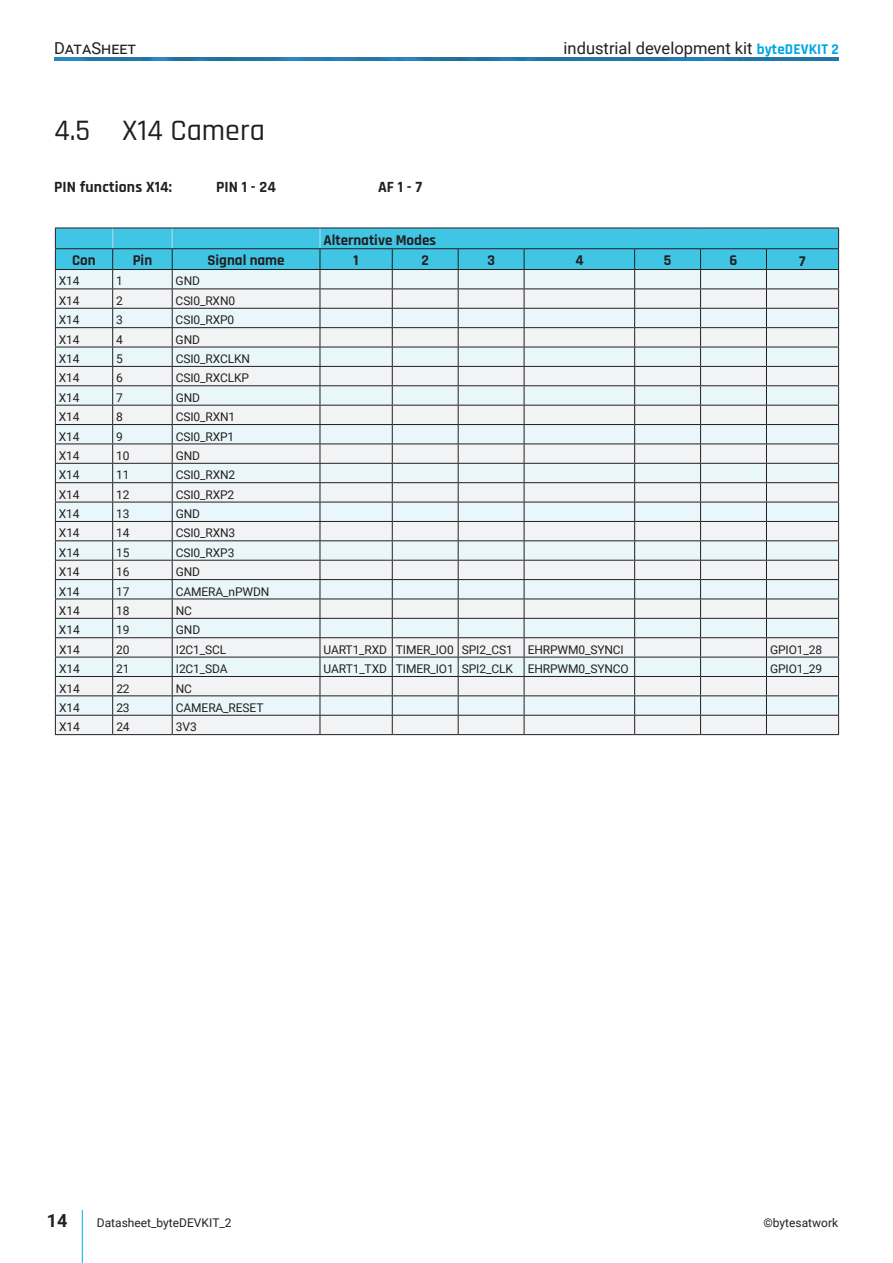
<style>
.page{position:relative;width:893px;height:1263px;background:#fff}
.page>*{position:absolute;margin:0;border:0;box-sizing:border-box;transform-origin:0 0}
.t1{font:500 30px "Rajdhani";color:#231f20}
.t2{font:700 18px "Roboto";color:#231f20}
.t3{font:16.5px "Roboto";color:#231f20}
.t4{font:700 15.75px "Rajdhani";letter-spacing:.01em;color:#231f20}
.t5{font:700 15px "Rajdhani";color:#231f20}
.t6{font:12px "Roboto";letter-spacing:-.01em;color:#231f20}
.s1{font-family:"Rajdhani";font-weight:700;font-size:15px;color:#00a6e5}
</style>
<div class="page">
<img style="left:54px;top:58px;width:785px;height:2px">
<hr style="left:82px;top:1210px;width:1px;height:53px;background:#00aeef">
<hr style="left:55px;top:734px;width:58px;height:1px;background:#231f20">
<hr style="left:113px;top:734px;width:59px;height:1px;background:#231f20">
<hr style="left:172px;top:734px;width:148px;height:1px;background:#231f20">
<hr style="left:320px;top:734px;width:72px;height:1px;background:#231f20">
<hr style="left:392px;top:734px;width:66px;height:1px;background:#231f20">
<hr style="left:458px;top:734px;width:66px;height:1px;background:#231f20">
<hr style="left:524px;top:734px;width:111px;height:1px;background:#231f20">
<hr style="left:635px;top:734px;width:66px;height:1px;background:#231f20">
<hr style="left:701px;top:734px;width:65px;height:1px;background:#231f20">
<hr style="left:766px;top:734px;width:73px;height:1px;background:#231f20">
<svg style="left:55px;top:228px;width:784px;height:506px"></svg>
<hr style="left:55px;top:269px;width:58px;height:1px;background:#231f20">
<hr style="left:113px;top:269px;width:59px;height:1px;background:#231f20">
<hr style="left:172px;top:269px;width:148px;height:1px;background:#231f20">
<hr style="left:320px;top:269px;width:72px;height:1px;background:#231f20">
<hr style="left:392px;top:269px;width:66px;height:1px;background:#231f20">
<hr style="left:458px;top:269px;width:66px;height:1px;background:#231f20">
<hr style="left:524px;top:269px;width:111px;height:1px;background:#231f20">
<hr style="left:635px;top:269px;width:66px;height:1px;background:#231f20">
<hr style="left:701px;top:269px;width:65px;height:1px;background:#231f20">
<hr style="left:766px;top:269px;width:73px;height:1px;background:#231f20">
<h3 class="t3" style="left:54px;top:37px;width:84px">DataSheet</h3>
<h3 class="t3" style="left:564px;top:37px;width:277px">industrial development kit <span class="s1">byteDEVKIT 2</span></h3>
<h1 class="t1" style="left:54px;top:113px;width:212px">4.5 X14 Camera</h1>
<h3 class="t4" style="left:54px;top:177px;width:119px">PIN functions X14:</h3>
<h3 class="t4" style="left:216px;top:177px;width:62px">PIN 1 - 24</h3>
<h3 class="t4" style="left:378px;top:177px;width:46px">AF 1 - 7</h3>
<p class="t5" style="left:323px;top:231px;width:114px">Alternative Modes</p>
<p class="t5" style="left:72px;top:251px;width:25px">Con</p>
<p class="t5" style="left:133px;top:251px;width:21px">Pin</p>
<p class="t5" style="left:207px;top:251px;width:79px">Signal name</p>
<p class="t5" style="left:354px;top:251px;width:7px">1</p>
<p class="t5" style="left:422px;top:251px;width:9px">2</p>
<p class="t5" style="left:487px;top:251px;width:9px">3</p>
<p class="t5" style="left:575px;top:251px;width:10px">4</p>
<p class="t5" style="left:664px;top:251px;width:9px">5</p>
<p class="t5" style="left:730px;top:251px;width:9px">6</p>
<p class="t5" style="left:799px;top:252px;width:8px">7</p>
<p class="t6" style="left:59px;top:273px;width:22px">X14</p>
<p class="t6" style="left:116px;top:273px;width:8px">1</p>
<p class="t6" style="left:176px;top:273px;width:26px">GND</p>
<p class="t6" style="left:59px;top:292px;width:22px">X14</p>
<p class="t6" style="left:116px;top:292px;width:8px">2</p>
<p class="t6" style="left:176px;top:292px;width:61px">CSI0_RXN0</p>
<p class="t6" style="left:59px;top:312px;width:22px">X14</p>
<p class="t6" style="left:116px;top:312px;width:8px">3</p>
<p class="t6" style="left:176px;top:312px;width:60px">CSI0_RXP0</p>
<p class="t6" style="left:59px;top:331px;width:22px">X14</p>
<p class="t6" style="left:116px;top:331px;width:8px">4</p>
<p class="t6" style="left:176px;top:331px;width:26px">GND</p>
<p class="t6" style="left:59px;top:350px;width:22px">X14</p>
<p class="t6" style="left:116px;top:350px;width:8px">5</p>
<p class="t6" style="left:176px;top:350px;width:76px">CSI0_RXCLKN</p>
<p class="t6" style="left:59px;top:370px;width:22px">X14</p>
<p class="t6" style="left:116px;top:370px;width:8px">6</p>
<p class="t6" style="left:176px;top:370px;width:75px">CSI0_RXCLKP</p>
<p class="t6" style="left:59px;top:389px;width:22px">X14</p>
<p class="t6" style="left:116px;top:389px;width:8px">7</p>
<p class="t6" style="left:176px;top:389px;width:26px">GND</p>
<p class="t6" style="left:59px;top:408px;width:22px">X14</p>
<p class="t6" style="left:116px;top:408px;width:8px">8</p>
<p class="t6" style="left:176px;top:408px;width:61px">CSI0_RXN1</p>
<p class="t6" style="left:59px;top:428px;width:22px">X14</p>
<p class="t6" style="left:116px;top:428px;width:8px">9</p>
<p class="t6" style="left:176px;top:428px;width:60px">CSI0_RXP1</p>
<p class="t6" style="left:59px;top:447px;width:22px">X14</p>
<p class="t6" style="left:116px;top:447px;width:15px">10</p>
<p class="t6" style="left:176px;top:447px;width:26px">GND</p>
<p class="t6" style="left:59px;top:467px;width:22px">X14</p>
<p class="t6" style="left:116px;top:467px;width:15px">11</p>
<p class="t6" style="left:176px;top:467px;width:61px">CSI0_RXN2</p>
<p class="t6" style="left:59px;top:486px;width:22px">X14</p>
<p class="t6" style="left:116px;top:486px;width:15px">12</p>
<p class="t6" style="left:176px;top:486px;width:60px">CSI0_RXP2</p>
<p class="t6" style="left:59px;top:505px;width:22px">X14</p>
<p class="t6" style="left:116px;top:505px;width:15px">13</p>
<p class="t6" style="left:176px;top:505px;width:26px">GND</p>
<p class="t6" style="left:59px;top:525px;width:22px">X14</p>
<p class="t6" style="left:116px;top:525px;width:15px">14</p>
<p class="t6" style="left:176px;top:525px;width:61px">CSI0_RXN3</p>
<p class="t6" style="left:59px;top:544px;width:22px">X14</p>
<p class="t6" style="left:116px;top:544px;width:15px">15</p>
<p class="t6" style="left:176px;top:544px;width:60px">CSI0_RXP3</p>
<p class="t6" style="left:59px;top:563px;width:22px">X14</p>
<p class="t6" style="left:116px;top:563px;width:15px">16</p>
<p class="t6" style="left:176px;top:563px;width:26px">GND</p>
<p class="t6" style="left:59px;top:583px;width:22px">X14</p>
<p class="t6" style="left:116px;top:583px;width:15px">17</p>
<p class="t6" style="left:176px;top:583px;width:95px">CAMERA_nPWDN</p>
<p class="t6" style="left:59px;top:602px;width:22px">X14</p>
<p class="t6" style="left:116px;top:602px;width:15px">18</p>
<p class="t6" style="left:176px;top:602px;width:18px">NC</p>
<p class="t6" style="left:59px;top:622px;width:22px">X14</p>
<p class="t6" style="left:116px;top:622px;width:15px">19</p>
<p class="t6" style="left:176px;top:622px;width:26px">GND</p>
<p class="t6" style="left:59px;top:641px;width:22px">X14</p>
<p class="t6" style="left:116px;top:641px;width:15px">20</p>
<p class="t6" style="left:176px;top:641px;width:52px">I2C1_SCL</p>
<p class="t6" style="left:324px;top:641px;width:302px">UART1_RXD TIMER_IO0 SPI2_CS1 EHRPWM0_SYNCI</p>
<p class="t6" style="left:770px;top:641px;width:54px">GPIO1_28</p>
<p class="t6" style="left:59px;top:660px;width:22px">X14</p>
<p class="t6" style="left:116px;top:660px;width:15px">21</p>
<p class="t6" style="left:176px;top:660px;width:53px">I2C1_SDA</p>
<p class="t6" style="left:324px;top:660px;width:307px">UART1_TXD TIMER_IO1 SPI2_CLK EHRPWM0_SYNCO</p>
<p class="t6" style="left:770px;top:660px;width:54px">GPIO1_29</p>
<p class="t6" style="left:59px;top:680px;width:22px">X14</p>
<p class="t6" style="left:116px;top:680px;width:15px">22</p>
<p class="t6" style="left:176px;top:680px;width:18px">NC</p>
<p class="t6" style="left:59px;top:699px;width:22px">X14</p>
<p class="t6" style="left:116px;top:699px;width:15px">23</p>
<p class="t6" style="left:176px;top:699px;width:89px">CAMERA_RESET</p>
<p class="t6" style="left:59px;top:719px;width:22px">X14</p>
<p class="t6" style="left:116px;top:719px;width:15px">24</p>
<p class="t6" style="left:176px;top:719px;width:22px">3V3</p>
<h2 class="t2" style="left:47px;top:1208px;width:22px">14</h2>
<p class="t6" style="left:97px;top:1214px;width:136px">Datasheet_byteDEVKIT_2</p>
<p class="t6" style="left:763px;top:1214px;width:76px">©bytesatwork</p>
</div>
